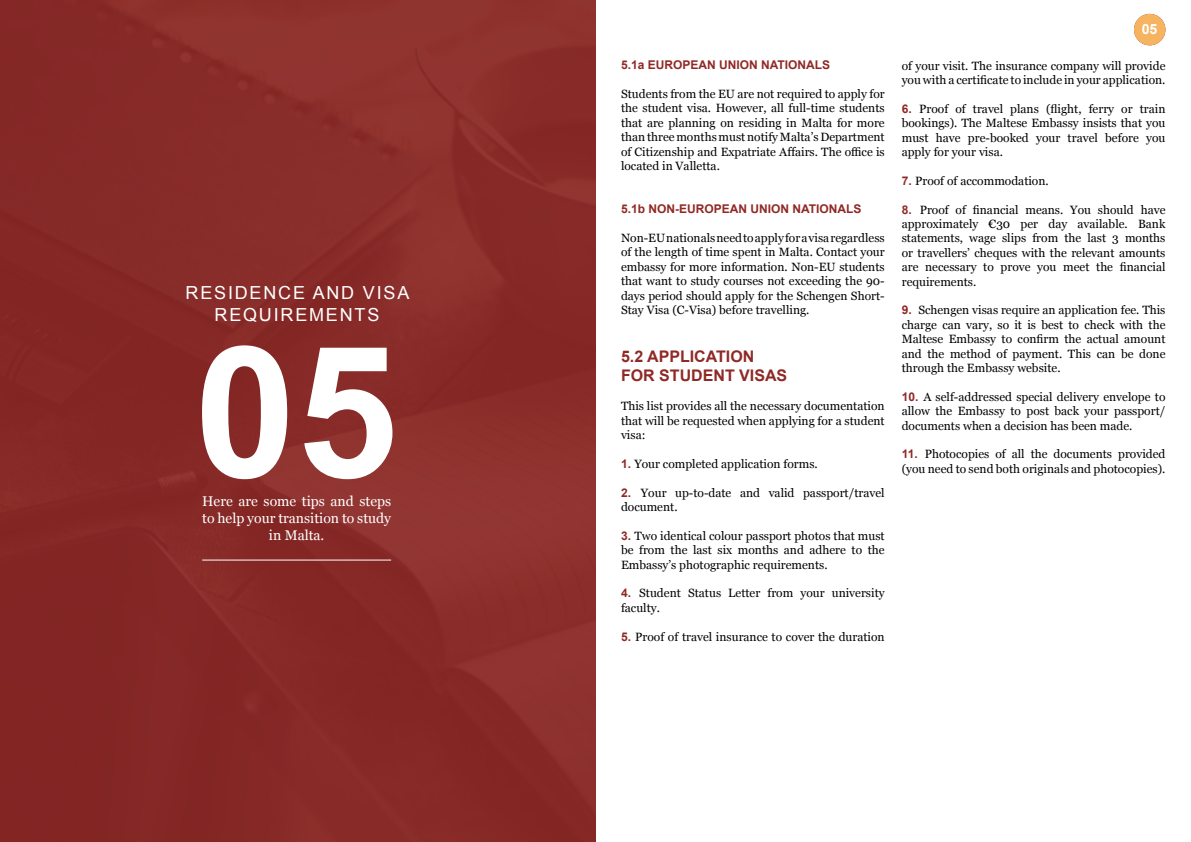
<style>
.page{position:relative;width:1191px;height:842px;background:#fff}
.page>*{position:absolute;margin:0;border:0;box-sizing:border-box;transform-origin:0 0}
.t1{font:700 183px "Arial";color:#fff}
.t2{font:18px/21.6px "Arial";letter-spacing:.1em;color:#fff;text-align:center}
.t3{font:700 16px/19.2px "Arial";color:#902926}
.t4{font:700 14.1px "Arial";color:#fff}
.t5{font:14px/16.8px "Georgia";color:#fff;text-align:center}
.t6{font:12px/14.4px "Georgia";color:#000;text-align:justify}
.t7{font:700 12px "Arial";color:#902926}
.s1{font-family:"Arial";font-weight:700;color:#902926}
</style>
<div class="page">
<div style="left:0;top:0;width:595px;height:842px;background:#862a27"></div>
<hr style="left:202px;top:559px;width:189px;height:1px;background:#fff">
<div style="left:1134px;top:14px;width:31px;height:31px;background:#f6b460;border-radius:50%"></div>
<h2 class="t2" style="left:186px;top:283px;width:225px">RESIDENCE AND VISA<br>REQUIREMENTS</h2>
<h1 class="t1" style="left:194px;top:292px;width:205px">05</h1>
<p class="t5" style="left:202px;top:492px;width:190px">Here are some tips and steps to help your transition to study in Malta.</p>
<p class="t7" style="left:621px;top:57px;width:211px">5.1a EUROPEAN UNION NATIONALS</p>
<p class="t6" style="left:621px;top:86px;width:265px">Students from the EU are not required to apply for the student visa. However, all full-time students that are planning on residing in Malta for more than three months must notify Malta’s Department of Citizenship and Expatriate Affairs. The office is located in Valletta.</p>
<p class="t7" style="left:621px;top:201px;width:242px">5.1b NON-EUROPEAN UNION NATIONALS</p>
<p class="t6" style="left:621px;top:230px;width:265px">Non-EU nationals need to apply for a visa regardless of the length of time spent in Malta. Contact your embassy for more information. Non-EU students that want to study courses not exceeding the 90- days period should apply for the Schengen Short-Stay Visa (C-Visa) before travelling.</p>
<h3 class="t3" style="left:621px;top:347px;width:168px">5.2 APPLICATION<br>FOR STUDENT VISAS</h3>
<p class="t6" style="left:621px;top:398px;width:265px">This list provides all the necessary documentation that will be requested when applying for a student visa:</p>
<p class="t6" style="left:621px;top:456px;width:198px"><span class="s1">1.</span> Your completed application forms.</p>
<p class="t6" style="left:621px;top:485px;width:265px"><span class="s1">2.</span> Your up-to-date and valid passport/travel document.</p>
<p class="t6" style="left:621px;top:528px;width:265px"><span class="s1">3.</span> Two identical colour passport photos that must be from the last six months and adhere to the Embassy’s photographic requirements.</p>
<p class="t6" style="left:621px;top:585px;width:265px"><span class="s1">4.</span> Student Status Letter from your university faculty.</p>
<p class="t6" style="left:621px;top:629px;width:265px"><span class="s1">5.</span> Proof of travel insurance to cover the duration</p>
<p class="t4" style="left:1141px;top:20px;width:17px">0 4325</p>
<p class="t6" style="left:901px;top:58px;width:265px">of your visit. The insurance company will provide you with a certificate to include in your application.</p>
<p class="t6" style="left:901px;top:101px;width:265px"><span class="s1">6.</span> Proof of travel plans (flight, ferry or train bookings). The Maltese Embassy insists that you must have pre-booked your travel before you apply for your visa.</p>
<p class="t6" style="left:901px;top:173px;width:148px"><span class="s1">7.</span> Proof of accommodation.</p>
<p class="t6" style="left:901px;top:202px;width:265px"><span class="s1">8.</span> Proof of financial means. You should have approximately €30 per day available. Bank statements, wage slips from the last 3 months or travellers’ cheques with the relevant amounts are necessary to prove you meet the financial requirements.</p>
<p class="t6" style="left:901px;top:303px;width:265px"><span class="s1">9.</span> Schengen visas require an application fee. This charge can vary, so it is best to check with the Maltese Embassy to confirm the actual amount and the method of payment. This can be done through the Embassy website.</p>
<p class="t6" style="left:901px;top:389px;width:265px"><span class="s1">10.</span> A self-addressed special delivery envelope to allow the Embassy to post back your passport/ documents when a decision has been made.</p>
<p class="t6" style="left:901px;top:447px;width:265px"><span class="s1">11.</span> Photocopies of all the documents provided (you need to send both originals and photocopies).</p>
</div>
